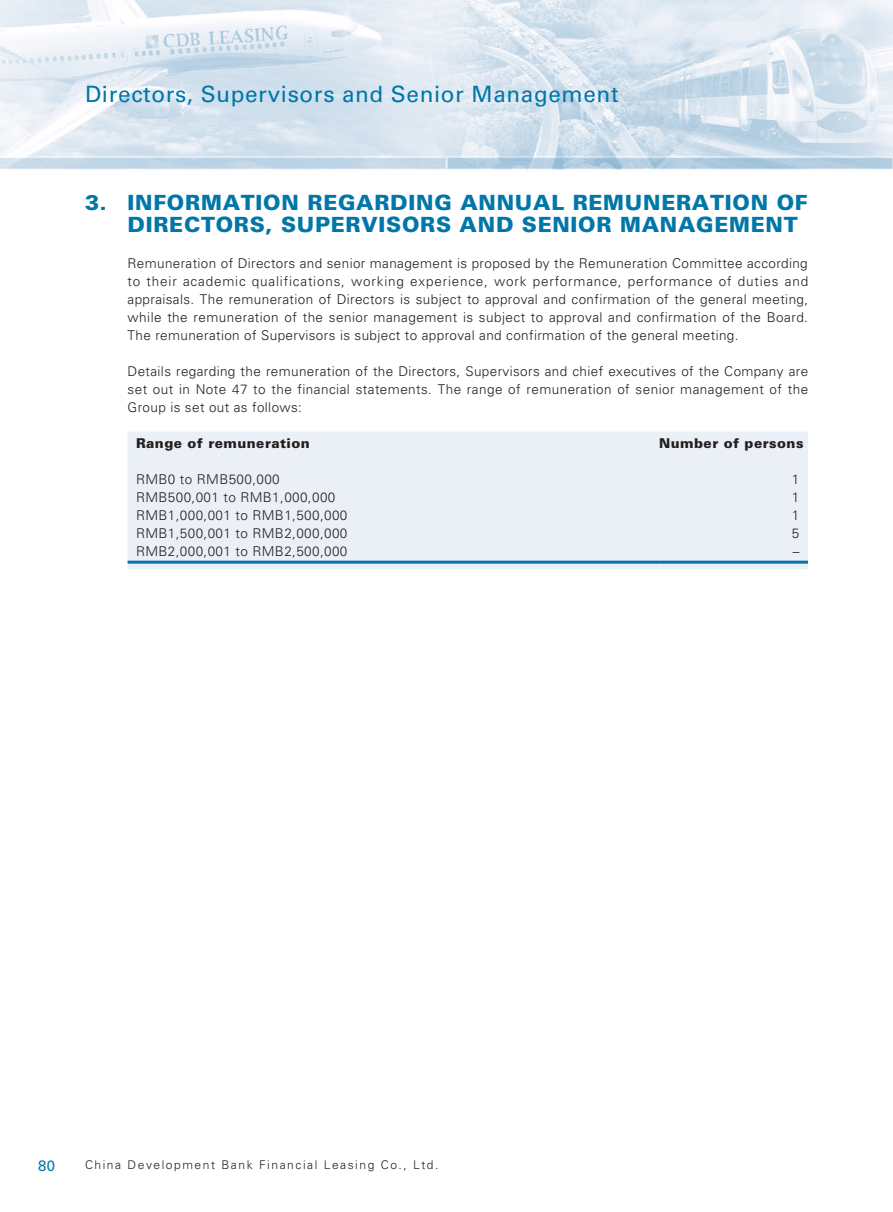
<style>
.page{position:relative;width:893px;height:1212px;background:#fff}
.page>*{position:absolute;margin:0;border:0;box-sizing:border-box;transform-origin:0 0}
.t1{font:22.5px "Univers LT Std";letter-spacing:.03em;color:#0076a9}
.t2{font:900 21px/21.8px "Univers LT Std";letter-spacing:.035em;color:#0076a9}
.t3{font:15px "Univers LT Std";color:#0076a9}
.t4{font:300 13.5px/18px "Univers LT Std";letter-spacing:.03em;color:#231f20;text-align:justify}
.t5{font:900 13.5px "Univers LT Std";letter-spacing:.035em;color:#231f20}
.t6{font:300 12px "Univers LT Std";letter-spacing:.13em;color:#231f20}
</style>
<div class="page">
<img style="left:0;top:0;width:893px;height:564px">
<div style="left:128px;top:432px;width:680px;height:137px;background:#ebf0f6"></div>
<div style="left:659px;top:468px;width:149px;height:90px;background:#ebf0f6"></div>
<hr style="left:128px;top:561px;width:531px;height:3px;background:#0076a9">
<hr style="left:659px;top:561px;width:149px;height:3px;background:#0076a9">
<h1 class="t1" style="left:85px;top:81px;width:535px">Directors, Supervisors and Senior Management</h1>
<h2 class="t2" style="left:128px;top:191px;width:682px;text-indent:-43px">3. INFORMATION REGARDING ANNUAL REMUNERATION OF<br>DIRECTORS, SUPERVISORS AND SENIOR MANAGEMENT</h2>
<p class="t4" style="left:128px;top:254px;width:682px">Remuneration of Directors and senior management is proposed by the Remuneration Committee according to their academic qualifications, working experience, work performance, performance of duties and appraisals. The remuneration of Directors is subject to approval and confirmation of the general meeting, while the remuneration of the senior management is subject to approval and confirmation of the Board.<br>The remuneration of Supervisors is subject to approval and confirmation of the general meeting.</p>
<p class="t4" style="left:128px;top:362px;width:682px">Details regarding the remuneration of the Directors, Supervisors and chief executives of the Company are set out in Note 47 to the financial statements. The range of remuneration of senior management of the Group is set out as follows:</p>
<p class="t5" style="left:136px;top:435px;width:175px">Range of remuneration</p>
<p class="t5" style="left:659px;top:435px;width:146px">Number of persons</p>
<p class="t4" style="left:136px;top:470px;width:145px">RMB0 to RMB500,000</p>
<p class="t4" style="left:792px;top:470px;width:9px">1</p>
<p class="t4" style="left:136px;top:488px;width:201px">RMB500,001 to RMB1,000,000</p>
<p class="t4" style="left:792px;top:488px;width:9px">1</p>
<p class="t4" style="left:136px;top:506px;width:213px">RMB1,000,001 to RMB1,500,000</p>
<p class="t4" style="left:792px;top:506px;width:9px">1</p>
<p class="t4" style="left:136px;top:524px;width:213px">RMB1,500,001 to RMB2,000,000</p>
<p class="t4" style="left:792px;top:524px;width:9px">5</p>
<p class="t4" style="left:136px;top:542px;width:213px">RMB2,000,001 to RMB2,500,000</p>
<p class="t4" style="left:793px;top:542px;width:8px">–</p>
<p class="t3" style="left:38px;top:1156px;width:19px">80</p>
<p class="t6" style="left:85px;top:1158px;width:355px">China Development Bank Financial Leasing Co., Ltd.</p>
</div>
